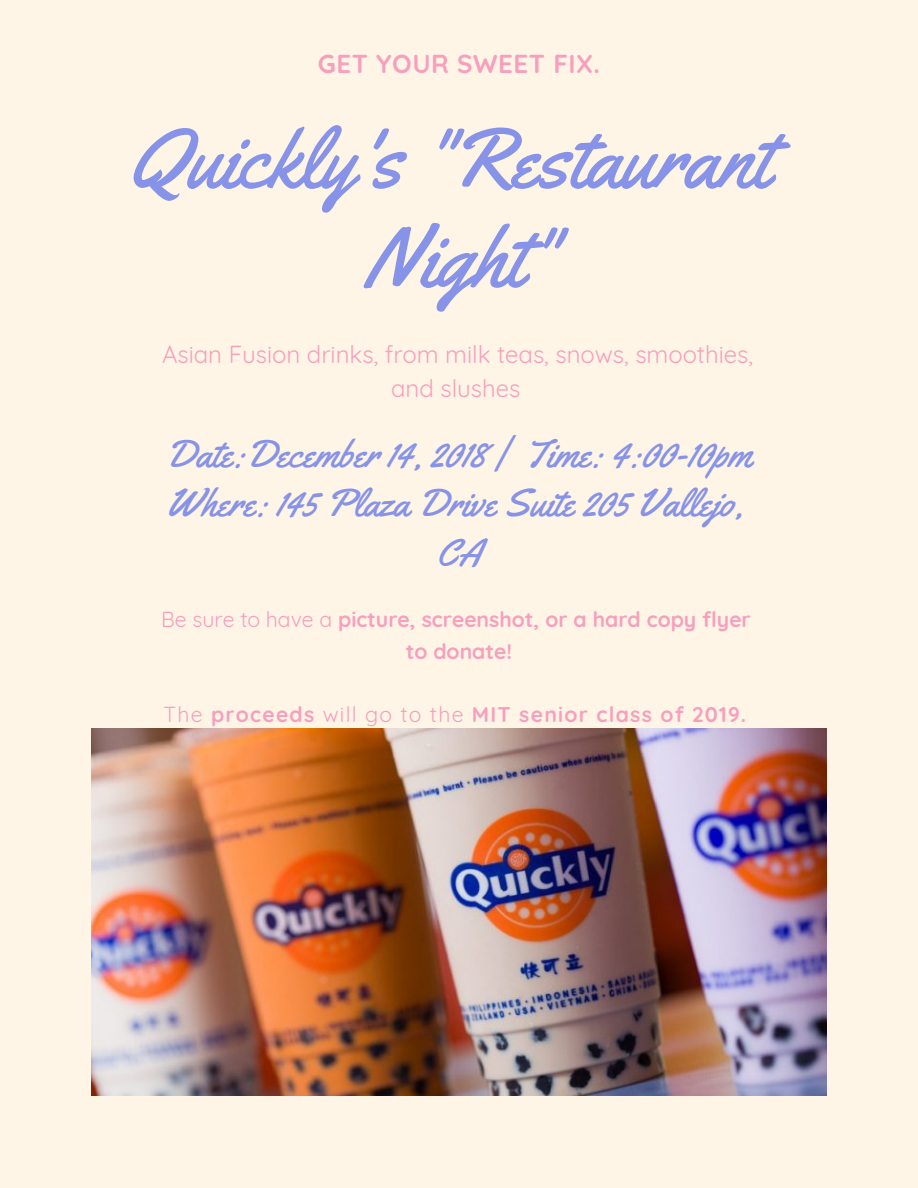
<style>
.page{position:relative;width:918px;height:1188px;background:#fff5e7}
.page>*{position:absolute;margin:0;border:0;box-sizing:border-box;transform-origin:0 0}
.t1{font:84.9px/99px "Yellowtail";color:#8793e8;text-align:center}
.t2{font:39px/49.5px "Yellowtail";color:#8793e8;text-align:center}
.t3{font:38.85px "Yellowtail";color:#8793e8}
.t4{font:700 25.95px "Quicksand";letter-spacing:.02em;color:#f79fbd}
.t5{font:24px/33.6px "Quicksand";color:#f79fbd;text-align:center}
.t6{font:700 21.15px/31.8px "Quicksand";color:#f79fbd;text-align:center}
.t7{font:700 21.15px "Quicksand";letter-spacing:.06em;color:#f79fbd}
.s1{font-weight:400}
</style>
<div class="page">
<img style="left:92px;top:728px;width:734px;height:368px">
<p class="t4" style="left:318px;top:47px;width:284px">GET YOUR SWEET FIX.</p>
<h1 class="t1" style="left:129px;top:109px;width:642px">Quickly's "Restaurant<br>Night"</h1>
<p class="t5" style="left:162px;top:338px;width:593px">Asian Fusion drinks, from milk teas, snows, smoothies, and slushes</p>
<h3 class="t3" style="left:166px;top:429px;width:588px">Date:December 14, 2018 | Time: 4:00-10pm</h3>
<h2 class="t2" style="left:166px;top:479px;width:579px">Where: 145 Plaza Drive Suite 205 Vallejo,<br>CA</h2>
<p class="t6" style="left:161px;top:603px;width:591px"><span class="s1">Be sure to have a</span> picture, screenshot, or a hard copy flyer to donate!</p>
<p class="t7" style="left:163px;top:701px;width:584px"><span class="s1">The</span> proceeds <span class="s1">will go to the</span> MIT senior class of 2019.</p>
</div>
